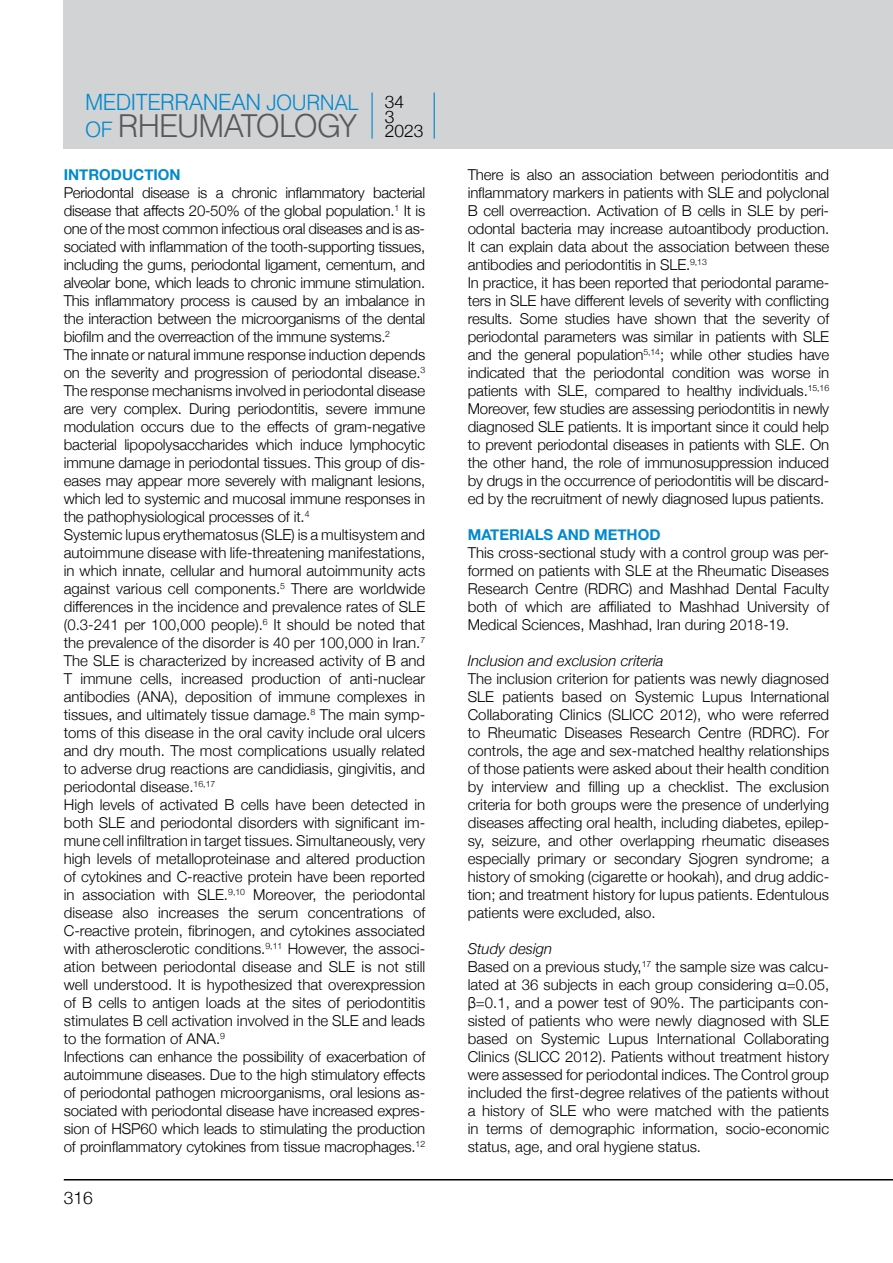
<style>
.page{position:relative;width:893px;height:1263px;background:#fff}
.page>*{position:absolute;margin:0;border:0;box-sizing:border-box;transform-origin:0 0}
.t1{font:31.2px "UB Helvetica Light";letter-spacing:-.025em;color:#58595b}
.t2{font:22.2px "UB Helvetica Light";letter-spacing:-.02em;color:#0089cf}
.t3{font:300 17.4px/15px "Helvetica Neue";color:#000}
.t4{font:300 15px/18px "Helvetica Neue";letter-spacing:-.01em;color:#000}
.t5{font:700 15px "Helvetica Neue";color:#0089cf}
.t6{font:italic 300 15px "Helvetica Neue";color:#000}
.s1{font-size:21px}
.s2{font-size:21px;color:#0089cf}
.s3{font-style:italic}
</style>
<div class="page">
<hr style="left:64px;top:1179px;width:829px;height:1px;background:#000">
<div style="left:64px;top:0;width:829px;height:149px;background:#d1d3d4"></div>
<hr style="left:371px;top:92px;width:2px;height:47px;background:#0089cf">
<hr style="left:434px;top:92px;width:1px;height:47px;background:#0081c9">
<h2 class="t2" style="left:85px;top:89px;width:275px">MEDITERRANEAN <span class="s1">JOURNAL</span></h2>
<h1 class="t1" style="left:85px;top:107px;width:273px"><span class="s2">OF</span> RHEUMATOLOGY</h1>
<p class="t3" style="left:385px;top:93px;width:40px">34<br>3<br>2023</p>
<p class="t5" style="left:64px;top:163px;width:118px">INTRODUCTION</p>
<p class="t4" style="left:64px;top:183px;width:363px">Periodontal disease is a chronic inflammatory bacterial disease that affects 20-50% of the global population.<sup>1</sup> It is one of the most common infectious oral diseases and is as&shy;sociated with inflammation of the tooth-supporting tissues, including the gums, periodontal ligament, cementum, and alveolar bone, which leads to chronic immune stimulation.<br>This inflammatory process is caused by an imbalance in the interaction between the microorganisms of the dental biofilm and the overreaction of the immune systems.<sup>2<br></sup>The innate or natural immune response induction depends on the severity and progression of periodontal disease.<sup>3<br></sup>The response mechanisms involved in periodontal disease are very complex. During periodontitis, severe immune modulation occurs due to the effects of gram-negative bacterial lipopolysaccharides which induce lymphocytic immune damage in periodontal tissues. This group of dis&shy;eases may appear more severely with malignant lesions, which led to systemic and mucosal immune responses in the pathophysiological processes of it.<sup>4<br></sup>Systemic lupus erythematosus (SLE) is a multisystem and autoimmune disease with life-threatening manifestations, in which innate, cellular and humoral autoimmunity acts against various cell components.<sup>5</sup> There are worldwide differences in the incidence and prevalence rates of SLE (0.3-241 per 100,000 people).<sup>6</sup> It should be noted that the prevalence of the disorder is 40 per 100,000 in Iran.<sup>7<br></sup>The SLE is characterized by increased activity of B and T immune cells, increased production of anti-nuclear antibodies (ANA), deposition of immune complexes in tissues, and ultimately tissue damage.<sup>8</sup> The main symp&shy;toms of this disease in the oral cavity include oral ulcers and dry mouth. The most complications usually related to adverse drug reactions are candidiasis, gingivitis, and periodontal disease.<sup>16,17<br></sup>High levels of activated B cells have been detected in both SLE and periodontal disorders with significant im&shy;mune cell infiltration in target tissues. Simultaneously, very high levels of metalloproteinase and altered production of cytokines and C-reactive protein have been reported in association with SLE.<sup>9,10</sup> Moreover, the periodontal disease also increases the serum concentrations of C-reactive protein, fibrinogen, and cytokines associated with atherosclerotic conditions.<sup>9,11</sup> However, the associ&shy;ation between periodontal disease and SLE is not still well understood. It is hypothesized that overexpression of B cells to antigen loads at the sites of periodontitis stimulates B cell activation involved in the SLE and leads to the formation of ANA.<sup>9<br></sup>Infections can enhance the possibility of exacerbation of autoimmune diseases. Due to the high stimulatory effects of periodontal pathogen microorganisms, oral lesions as&shy;sociated with periodontal disease have increased expres&shy;sion of HSP60 which leads to stimulating the production of proinflammatory cytokines from tissue macrophages.<sup>12</sup></p>
<p class="t3" style="left:64px;top:1189px;width:31px">316</p>
<p class="t4" style="left:468px;top:165px;width:363px">There is also an association between periodontitis and inflammatory markers in patients with SLE and polyclonal B cell overreaction. Activation of B cells in SLE by peri&shy;odontal bacteria may increase autoantibody production.<br>It can explain data about the association between these antibodies and periodontitis in SLE.<sup>9,13<br></sup>In practice, it has been reported that periodontal parame&shy;ters in SLE have different levels of severity with conflicting results. Some studies have shown that the severity of periodontal parameters was similar in patients with SLE and the general population<sup>5,14</sup>; while other studies have indicated that the periodontal condition was worse in patients with SLE, compared to healthy individuals.<sup>15,16<br></sup>Moreover, few studies are assessing periodontitis in newly diagnosed SLE patients. It is important since it could help to prevent periodontal diseases in patients with SLE. On the other hand, the role of immunosuppression induced by drugs in the occurrence of periodontitis will be discard&shy;ed by the recruitment of newly diagnosed lupus patients.</p>
<p class="t5" style="left:468px;top:523px;width:194px">MATERIALS AND METHOD</p>
<p class="t4" style="left:468px;top:543px;width:363px;text-align:justify">This cross-sectional study with a control group was per&shy;formed on patients with SLE at the Rheumatic Diseases Research Centre (RDRC) and Mashhad Dental Faculty both of which are affiliated to Mashhad University of Medical Sciences, Mashhad, Iran during 2018-19.</p>
<p class="t6" style="left:468px;top:649px;width:197px">Inclusion and exclusion criteria</p>
<p class="t4" style="left:468px;top:669px;width:363px;text-align:justify">The inclusion criterion for patients was newly diagnosed SLE patients based on Systemic Lupus International Collaborating Clinics (SLICC 2012), who were referred to Rheumatic Diseases Research Centre (RDRC). For controls, the age and sex-matched healthy relationships of those patients were asked about their health condition by interview and filling up a checklist. The exclusion criteria for both groups were the presence of underlying diseases affecting oral health, including diabetes, epilep&shy;sy, seizure, and other overlapping rheumatic diseases especially primary or secondary Sjogren syndrome; a history of smoking (cigarette or hookah), and drug addic&shy;tion; and treatment history for lupus patients. Edentulous patients were excluded, also.</p>
<p class="t4" style="left:468px;top:939px;width:363px"><span class="s3">Study design<br></span>Based on a previous study,<sup>17</sup> the sample size was calcu&shy;lated at 36 subjects in each group considering α=0.05, β=0.1, and a power test of 90%. The participants con&shy;sisted of patients who were newly diagnosed with SLE based on Systemic Lupus International Collaborating Clinics (SLICC 2012). Patients without treatment history were assessed for periodontal indices. The Control group included the first-degree relatives of the patients without a history of SLE who were matched with the patients in terms of demographic information, socio-economic status, age, and oral hygiene status.</p>
</div>
